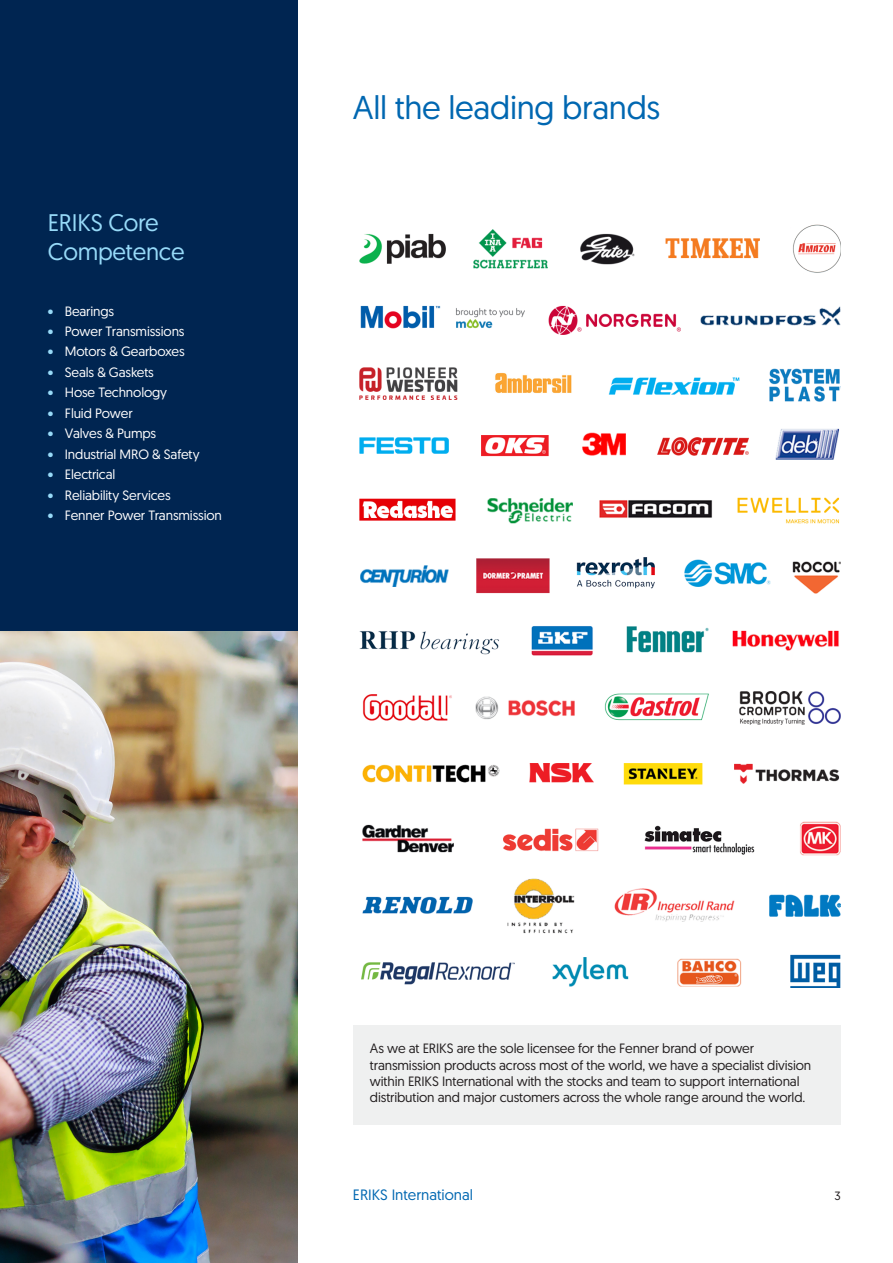
<style>
.page{position:relative;width:893px;height:1263px;background:#fff}
.page>*{position:absolute;margin:0;border:0;box-sizing:border-box;transform-origin:0 0}
.t1{font:33px "Geomanist Word";letter-spacing:-.01em;color:#0067b1}
.t2{font:24px/28.8px "Geomanist Word";letter-spacing:-.01em;color:#97daf8}
.t3{font:15px "Geomanist Word";color:#0067b1}
.t4{font:13.5px/16.2px "Geomanist Word";letter-spacing:-.01em;color:#231f20}
.t5{font:13.5px "Geomanist Word";letter-spacing:-.01em;color:#fff}
.t6{font:12px "Geomanist Word";color:#231f20}
.s1{color:#97daf8}
</style>
<div class="page">
<div style="left:0;top:0;width:298px;height:631px;background:#002551"></div>
<img style="left:0;top:631px;width:298px;height:632px">
<img style="left:359px;top:224px;width:482px;height:764px">
<div style="left:353px;top:1025px;width:488px;height:100px;background:#eff0f0"></div>
<p class="t2" style="left:48px;top:207px;width:138px">ERIKS Core<br>Competence</p>
<p class="t5" style="left:48px;top:302px;width:68px"><span class="s1">•</span> Bearings</p>
<p class="t5" style="left:48px;top:322px;width:138px"><span class="s1">•</span> Power Transmissions</p>
<p class="t5" style="left:48px;top:343px;width:138px"><span class="s1">•</span> Motors &amp; Gearboxes</p>
<p class="t5" style="left:48px;top:363px;width:108px"><span class="s1">•</span> Seals &amp; Gaskets</p>
<p class="t5" style="left:48px;top:384px;width:121px"><span class="s1">•</span> Hose Technology</p>
<p class="t5" style="left:48px;top:404px;width:86px"><span class="s1">•</span> Fluid Power</p>
<p class="t5" style="left:48px;top:425px;width:110px"><span class="s1">•</span> Valves &amp; Pumps</p>
<p class="t5" style="left:48px;top:445px;width:153px"><span class="s1">•</span> Industrial MRO &amp; Safety</p>
<p class="t5" style="left:48px;top:466px;width:69px"><span class="s1">•</span> Electrical</p>
<p class="t5" style="left:48px;top:486px;width:124px"><span class="s1">•</span> Reliability Services</p>
<p class="t5" style="left:48px;top:507px;width:176px"><span class="s1">•</span> Fenner Power Transmission</p>
<p class="t1" style="left:353px;top:86px;width:309px">All the leading brands</p>
<p class="t4" style="left:370px;top:1040px;width:443px">As we at ERIKS are the sole licensee for the Fenner brand of power transmission products across most of the world, we have a specialist division within ERIKS International with the stocks and team to support international distribution and major customers across the whole range around the world.</p>
<p class="t3" style="left:353px;top:1185px;width:122px">ERIKS International</p>
<p class="t6" style="left:835px;top:1188px;width:8px">3</p>
</div>
